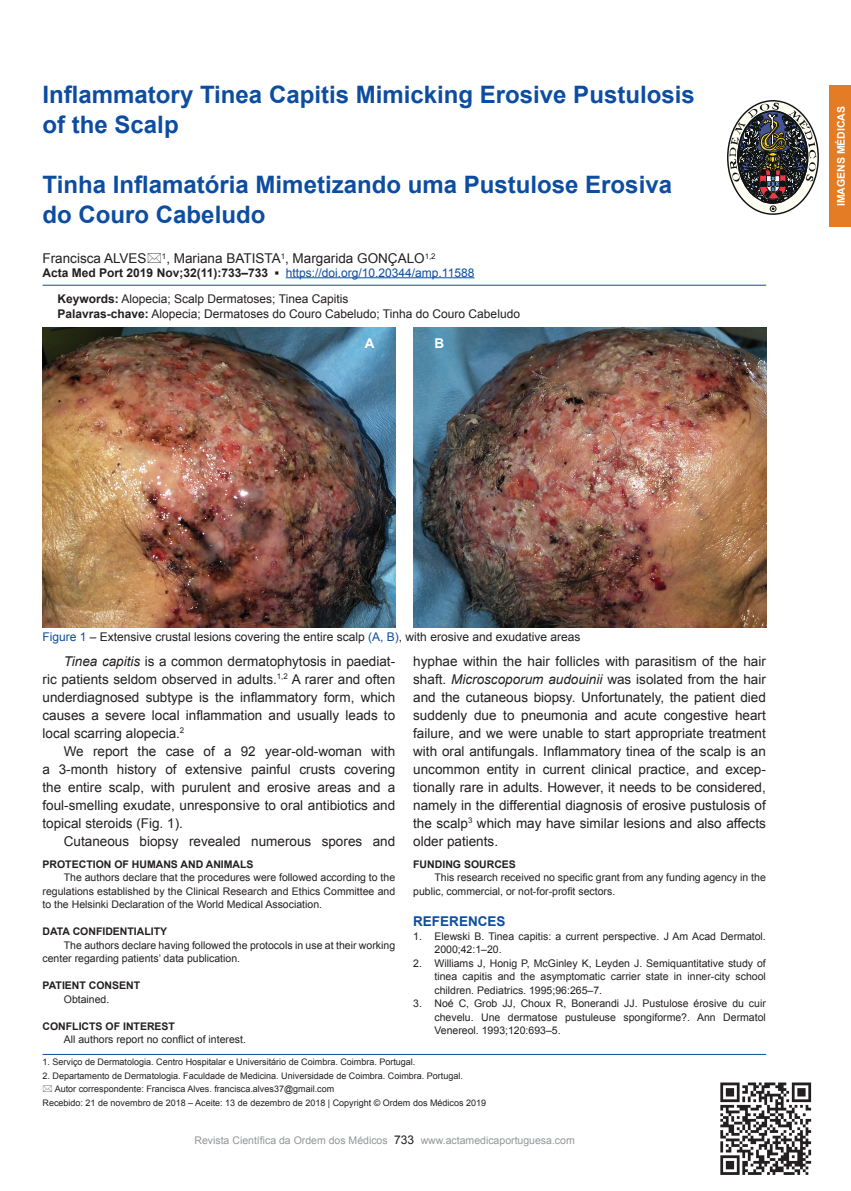
<style>
.page{position:relative;width:851px;height:1191px;background:#fff}
.page>*{position:absolute;margin:0;border:0;box-sizing:border-box;transform-origin:0 0}
.t1{font:700 24px/30px "Arial";color:#0d4da1}
.t2{font:13.5px/18px "Arial";color:#231f20;text-align:justify}
.t3{font:700 13.5px "Arial";color:#0d4da1}
.t4{font:700 13.5px "Arial";color:#fff}
.t5{font:12px/15px "Arial";color:#231f20}
.t6{font:700 12px "Arial";color:#231f20}
.t7{font:10.5px/13.5px "Arial";color:#231f20;text-align:justify}
.t8{font:700 10.5px "Arial";color:#231f20}
.t9{font:10.5px "Arial";color:#939598}
.t10{font:700 10.5px "Arial";color:#fff}
.t11{font:9px "Arial";color:#231f20}
.s1{font-weight:400;color:#0d4da1}
.s2{font-weight:700}
.s3{color:#0d4da1}
.s4{font-style:italic}
.s5{font-size:12px;color:#231f20}
</style>
<div class="page">
<div style="left:829px;top:85px;width:21px;height:142px;background:#e37c25"></div>
<hr style="left:286px;top:277px;width:188px;height:1px;background:#0d4da1">
<hr style="left:43px;top:1054px;width:723px;height:1px;background:#0d4da1">
<hr style="left:43px;top:285px;width:723px;height:1px;background:#0d4da1">
<img style="left:720px;top:1082px;width:92px;height:93px">
<div style="left:769px;top:206px;width:7px;height:6px;border:1px solid #0f1313;border-radius:50%"></div>
<svg style="left:729px;top:103px;width:87px;height:107px"></svg>
<img style="left:43px;top:327px;width:352px;height:300px">
<img style="left:413px;top:327px;width:353px;height:300px">
<h1 class="t1" style="left:43px;top:80px;width:653px">Inflammatory Tinea Capitis Mimicking Erosive Pustulosis of the Scalp</h1>
<h1 class="t1" style="left:43px;top:170px;width:631px">Tinha Inflamatória Mimetizando uma Pustulose Erosiva do Couro Cabeludo</h1>
<p class="t2" style="left:43px;top:249px;width:394px">Francisca ALVES <sup>1</sup>, Mariana BATISTA<sup>1</sup>, Margarida GONÇALO<sup>1,2</sup></p>
<p class="t6" style="left:43px;top:264px;width:433px">Acta Med Port 2019 Nov;32(11):733–733 ▪ <span class="s1">https://doi.org/10.20344/amp.11588</span></p>
<p class="t5" style="left:57px;top:291px;width:464px"><span class="s2">Keywords:</span> Alopecia; Scalp Dermatoses; Tinea Capitis<br><span class="s2">Palavras-chave:</span> Alopecia; Dermatoses do Couro Cabeludo; Tinha do Couro Cabeludo</p>
<p class="t4" style="left:364px;top:334px;width:11px">A</p>
<p class="t4" style="left:434px;top:334px;width:11px">B</p>
<p class="t10" style="left:834px;top:206px;width:102px;rotate:-90deg">IMAGENS MÉDICAS</p>
<p class="t5" style="left:43px;top:630px;width:539px"><span class="s3">Figure 1</span> – Extensive crustal lesions covering the entire scalp <span class="s3">(A, B)</span>, with erosive and exudative areas</p>
<p class="t2" style="left:43px;top:652px;width:354px;text-indent:21px"><span class="s4">Tinea capitis</span> is a common dermatophytosis in paediat&shy;ric patients seldom observed in adults.<sup>1,2</sup> A rarer and often underdiagnosed subtype is the inflammatory form, which causes a severe local inflammation and usually leads to local scarring alopecia.<sup>2</sup></p>
<p class="t2" style="left:43px;top:742px;width:354px;text-indent:21px">We report the case of a 92 year-old-woman with a 3-month history of extensive painful crusts covering the entire scalp, with purulent and erosive areas and a foul-smelling exudate, unresponsive to oral antibiotics and topical steroids (Fig. 1).</p>
<p class="t2" style="left:64px;top:832px;width:333px">Cutaneous biopsy revealed numerous spores and</p>
<p class="t2" style="left:413px;top:652px;width:354px">hyphae within the hair follicles with parasitism of the hair shaft. <span class="s4">Microscoporum audouinii</span> was isolated from the hair and the cutaneous biopsy. Unfortunately, the patient died suddenly due to pneumonia and acute congestive heart failure, and we were unable to start appropriate treatment with oral antifungals. Inflammatory tinea of the scalp is an uncommon entity in current clinical practice, and excep&shy;tionally rare in adults. However, it needs to be considered, namely in the differential diagnosis of erosive pustulosis of the scalp<sup>3</sup> which may have similar lesions and also affects older patients.</p>
<p class="t8" style="left:43px;top:857px;width:212px">PROTECTION OF HUMANS AND ANIMALS</p>
<p class="t7" style="left:43px;top:871px;width:354px;text-indent:21px">The authors declare that the procedures were followed according to the regulations established by the Clinical Research and Ethics Committee and to the Helsinki Declaration of the World Medical Association.</p>
<p class="t8" style="left:43px;top:924px;width:126px">DATA CONFIDENTIALITY</p>
<p class="t7" style="left:43px;top:938px;width:354px;text-indent:21px">The authors declare having followed the protocols in use at their working center regarding patients’ data publication.</p>
<p class="t8" style="left:43px;top:978px;width:99px">PATIENT CONSENT</p>
<p class="t7" style="left:64px;top:992px;width:47px">Obtained.</p>
<p class="t8" style="left:43px;top:1019px;width:134px">CONFLICTS OF INTEREST</p>
<p class="t7" style="left:64px;top:1033px;width:184px">All authors report no conflict of interest.</p>
<p class="t8" style="left:413px;top:857px;width:104px">FUNDING SOURCES</p>
<p class="t7" style="left:413px;top:871px;width:354px;text-indent:21px">This research received no specific grant from any funding agency in the public, commercial, or not-for-profit sectors.</p>
<p class="t3" style="left:413px;top:912px;width:94px">REFERENCES</p>
<p class="t7" style="left:434px;top:929px;width:333px;text-indent:-21px">1. Elewski B. Tinea capitis: a current perspective. J Am Acad Dermatol.<br>2000;42:1–20.</p>
<p class="t7" style="left:434px;top:956px;width:333px;text-indent:-21px">2. Williams J, Honig P, McGinley K, Leyden J. Semiquantitative study of tinea capitis and the asymptomatic carrier state in inner-city school children. Pediatrics. 1995;96:265–7.</p>
<p class="t7" style="left:434px;top:997px;width:333px;text-indent:-21px">3. Noé C, Grob JJ, Choux R, Bonerandi JJ. Pustulose érosive du cuir chevelu. Une dermatose pustuleuse spongiforme?. Ann Dermatol Venereol. 1993;120:693–5.</p>
<p class="t11" style="left:43px;top:1056px;width:374px">1. Serviço de Dermatologia. Centro Hospitalar e Universitário de Coimbra. Coimbra. Portugal.</p>
<p class="t11" style="left:43px;top:1069px;width:422px">2. Departamento de Dermatologia. Faculdade de Medicina. Universidade de Coimbra. Coimbra. Portugal.</p>
<p class="t11" style="left:55px;top:1083px;width:281px">Autor correspondente: Francisca Alves. francisca.alves37@gmail.com</p>
<p class="t11" style="left:43px;top:1096px;width:445px">Recebido: 21 de novembro de 2018 – Aceite: 13 de dezembro de 2018 | Copyright © Ordem dos Médicos 2019</p>
<p class="t9" style="left:194px;top:1133px;width:382px">Revista Científica da Ordem dos Médicos <span class="s5">733</span> www.actamedicaportuguesa.com</p>
</div>
